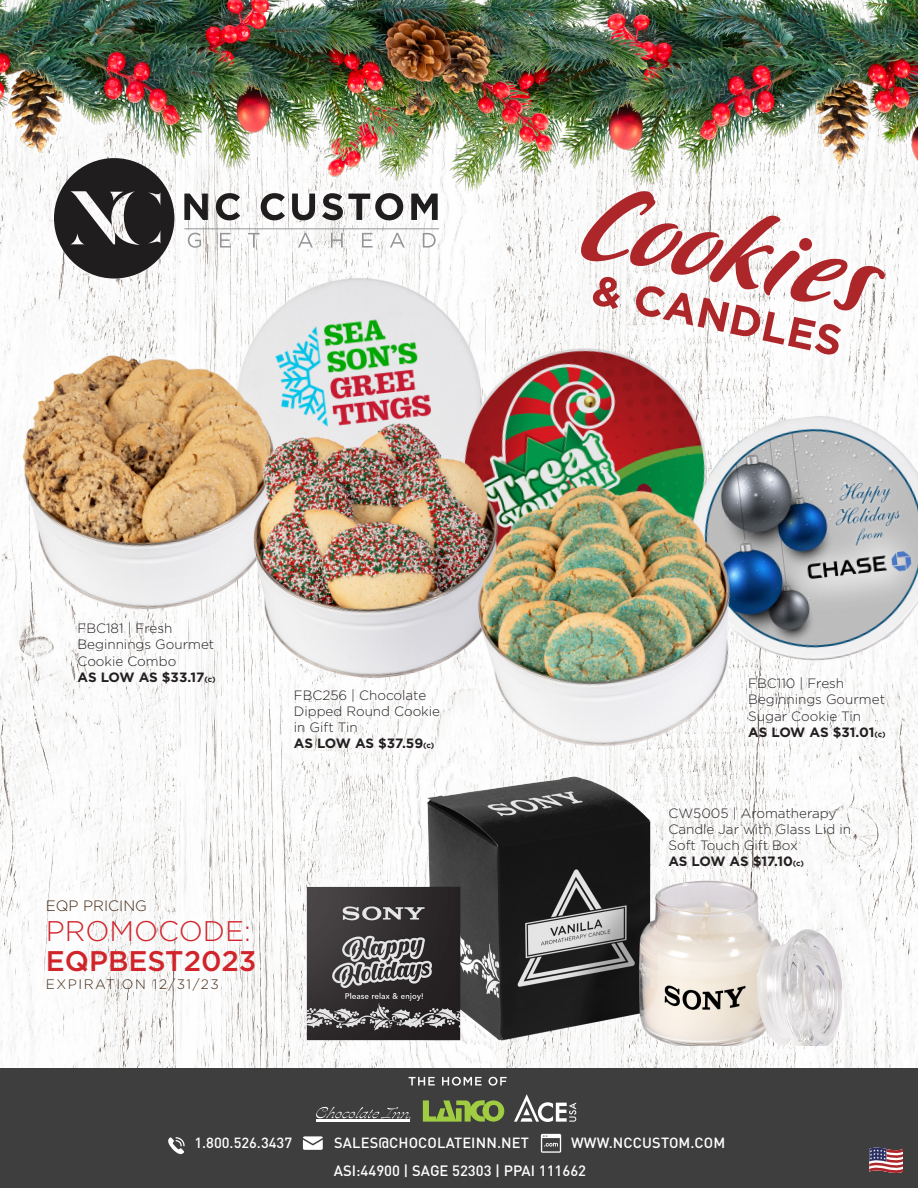
<style>
.page{position:relative;width:918px;height:1188px;background:#fff}
.page>*{position:absolute;margin:0;border:0;box-sizing:border-box;transform-origin:0 0}
.t1{font:900 127.5px "Pooper";color:#ad2629}
.t2{font:700 42.15px "Gotham";color:#ad2629}
.t3{font:500 28.35px/30px "Gotham";color:#d1232a}
.t4{font:300 15px "Gotham";color:#442914}
.t5{font:500 14.85px "DIN Pro";color:#fff}
.t6{font:500 14.55px "DIN Pro";letter-spacing:.01em;color:#fff}
.t7{font:300 13.65px "Gotham";letter-spacing:.11em;color:#442914}
.t8{font:300 13.5px/16.2px "Gotham";color:#231f20}
.t9{font:700 13.5px "Gotham";letter-spacing:-.01em;color:#231f20}
.s1{font-size:7.8px}
.s2{font-weight:300}
</style>
<div class="page">
<img style="left:0;top:202px;width:918px;height:867px">
<img style="left:0;top:0;width:918px;height:202px">
<img style="left:298px;top:724px;width:563px;height:321px">
<img style="left:0;top:247px;width:522px;height:382px">
<div style="left:0;top:1069px;width:918px;height:119px;background:#3e3e3f"></div>
<svg style="left:869px;top:1147px;width:34px;height:26px"></svg>
<svg style="left:541px;top:1134px;width:20px;height:19px"></svg>
<svg style="left:168px;top:1137px;width:17px;height:17px"></svg>
<svg style="left:303px;top:1136px;width:20px;height:14px"></svg>
<svg style="left:409px;top:1077px;width:26px;height:9px"></svg>
<svg style="left:442px;top:1077px;width:40px;height:9px"></svg>
<svg style="left:489px;top:1077px;width:18px;height:9px"></svg>
<hr style="left:317px;top:1120px;width:93px;height:2px;background:#fff">
<svg style="left:316px;top:1107px;width:95px;height:12px"></svg>
<svg style="left:423px;top:1100px;width:81px;height:22px"></svg>
<svg style="left:514px;top:1094px;width:62px;height:28px"></svg>
<img style="left:210px;top:319px;width:536px;height:398px">
<img style="left:443px;top:404px;width:475px;height:366px">
<svg style="left:54px;top:158px;width:120px;height:121px"></svg>
<svg style="left:184px;top:194px;width:24px;height:26px"></svg>
<svg style="left:216px;top:193px;width:24px;height:27px"></svg>
<svg style="left:261px;top:193px;width:24px;height:27px"></svg>
<svg style="left:292px;top:194px;width:23px;height:26px"></svg>
<svg style="left:322px;top:193px;width:81px;height:27px"></svg>
<svg style="left:411px;top:194px;width:27px;height:26px"></svg>
<hr style="left:184px;top:228px;width:255px;height:1px;background:#939598">
<svg style="left:188px;top:233px;width:13px;height:15px"></svg>
<svg style="left:220px;top:233px;width:11px;height:15px"></svg>
<svg style="left:248px;top:233px;width:12px;height:15px"></svg>
<svg style="left:298px;top:233px;width:15px;height:15px"></svg>
<svg style="left:331px;top:233px;width:12px;height:15px"></svg>
<svg style="left:362px;top:233px;width:11px;height:15px"></svg>
<svg style="left:390px;top:233px;width:15px;height:15px"></svg>
<svg style="left:423px;top:233px;width:13px;height:15px"></svg>
<p class="t8" style="left:78px;top:620px;width:138px">FBC181 | Fresh<br>Beginnings Gourmet<br>Cookie Combo</p>
<p class="t9" style="left:78px;top:669px;width:140px">AS LOW AS $33.17<span class="s1">(c)</span></p>
<p class="t8" style="left:294px;top:687px;width:148px">FBC256 | Chocolate<br>Dipped Round Cookie in Gift Tin</p>
<p class="t9" style="left:294px;top:736px;width:142px">AS LOW AS $37.59<span class="s1">(c)</span></p>
<p class="t4" style="left:46px;top:898px;width:103px">EQP PRICING</p>
<p class="t3" style="left:46px;top:915px;width:212px"><span class="s2">PROMOCODE:<br></span>EQPBEST2023</p>
<p class="t7" style="left:46px;top:977px;width:174px">EXPIRATION 12/31/23</p>
<p class="t1" style="left:602px;top:153px;width:294px;rotate:12deg">Cookies</p>
<p class="t2" style="left:598px;top:265px;width:256px;rotate:12deg">&amp; CANDLES</p>
<p class="t8" style="left:748px;top:675px;width:138px">FBC110 | Fresh<br>Beginnings Gourmet<br>Sugar Cookie Tin</p>
<p class="t9" style="left:748px;top:724px;width:139px">AS LOW AS $31.01<span class="s1">(c)</span></p>
<p class="t8" style="left:668px;top:805px;width:184px">CW5005 | Aromatherapy<br>Candle Jar with Glass Lid in<br>Soft Touch Gift Box</p>
<p class="t9" style="left:668px;top:854px;width:137px">AS LOW AS $17.10<span class="s1">(c)</span></p>
<p class="t6" style="left:194px;top:1132px;width:99px">1.800.526.3437</p>
<p class="t6" style="left:334px;top:1132px;width:196px">SALES@CHOCOLATEINN.NET</p>
<p class="t6" style="left:571px;top:1132px;width:156px">WWW.NCCUSTOM.COM</p>
<p class="t5" style="left:334px;top:1161px;width:254px">ASI:44900 | SAGE 52303 | PPAI 111662</p>
</div>
